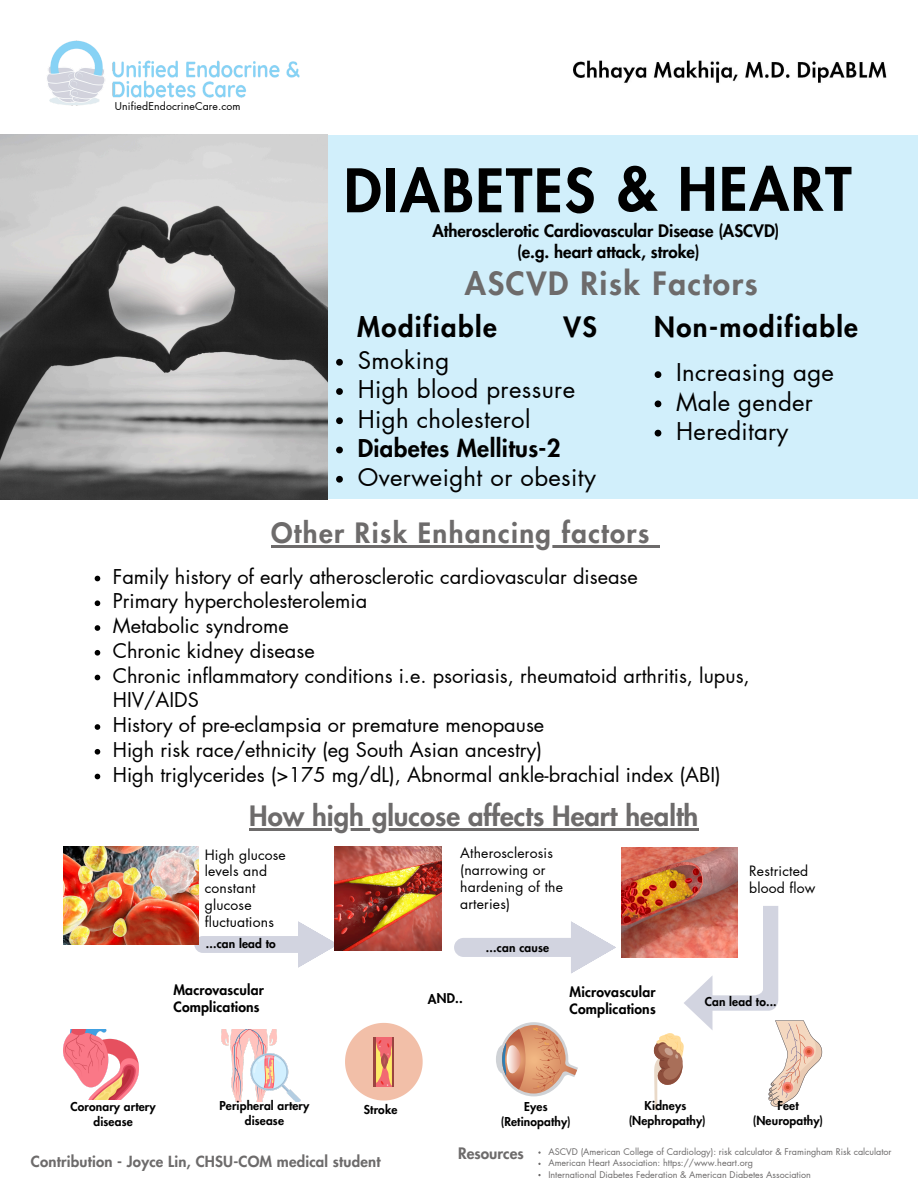
<style>
.page{position:relative;width:918px;height:1188px;background:#fff}
.page>*{position:absolute;margin:0;border:0;box-sizing:border-box;transform-origin:0 0}
.t1{font:800 58.35px "Futura LT Pro";letter-spacing:.03em;color:#000}
.t2{font:800 31.35px "Futura LT Pro";letter-spacing:.05em;color:#6d6b6b}
.t3{font:800 27.45px "Futura LT Pro";color:#6d6b6b}
.t4{font:800 27.45px "Futura LT Pro";letter-spacing:.05em;color:#000}
.t5{font:800 27.45px "Futura LT Pro";letter-spacing:.05em;color:#6d6b6b}
.t6{font:24px "Futura LT Pro";letter-spacing:.015em;color:#000}
.t7{font:800 24px "Futura LT Pro";letter-spacing:.015em;color:#000}
.t8{font:19.95px/24.8px "Futura LT Pro";color:#000}
.t9{font:800 16.8px/20.2px "Futura LT Pro";color:#000;text-align:center}
.t10{font:800 15.45px "Futura LT Pro";color:#6d6b6b}
.t11{font:800 15px "Futura LT Pro";letter-spacing:.015em;color:#6d6b6b}
.t12{font:13.95px/16.8px "Futura LT Pro";letter-spacing:.015em;color:#000}
.t13{font:800 13.95px "Futura LT Pro";letter-spacing:.015em;color:#000}
.t14{font:800 12.9px "Futura LT Pro";color:#000}
.t15{font:800 12px "Futura LT Pro";letter-spacing:.015em;color:#000}
.t16{font:10.5px "Futura LT Pro";letter-spacing:.015em;color:#000}
.t17{font:9px "Futura LT Pro";color:#6d6b6b}
</style>
<div class="page">
<div style="left:194px;top:936px;width:113px;height:17px;background:#d2d4e0;border-radius:8px"></div>
<svg style="left:298px;top:921px;width:36px;height:47px"></svg>
<div style="left:454px;top:938px;width:127px;height:19px;background:#d2d4e0;border-radius:10px"></div>
<svg style="left:571px;top:921px;width:45px;height:52px"></svg>
<img style="left:334px;top:846px;width:107px;height:105px">
<img style="left:622px;top:847px;width:116px;height:110px">
<img style="left:63px;top:846px;width:135px;height:98px">
<img style="left:63px;top:1029px;width:75px;height:71px">
<img style="left:222px;top:1029px;width:78px;height:72px">
<svg style="left:345px;top:1023px;width:78px;height:78px"></svg>
<svg style="left:496px;top:1022px;width:82px;height:74px"></svg>
<svg style="left:653px;top:906px;width:169px;height:205px"></svg>
<img style="left:47px;top:40px;width:253px;height:66px">
<div style="left:0;top:136px;width:918px;height:363px;background:#d1effb"></div>
<img style="left:0;top:135px;width:327px;height:364px">
<svg style="left:95px;top:576px;width:5px;height:5px"></svg>
<svg style="left:95px;top:600px;width:5px;height:6px"></svg>
<svg style="left:95px;top:625px;width:5px;height:6px"></svg>
<svg style="left:95px;top:650px;width:5px;height:6px"></svg>
<svg style="left:95px;top:675px;width:5px;height:5px"></svg>
<svg style="left:95px;top:724px;width:5px;height:6px"></svg>
<svg style="left:95px;top:749px;width:5px;height:6px"></svg>
<svg style="left:95px;top:774px;width:5px;height:5px"></svg>
<svg style="left:655px;top:371px;width:6px;height:7px"></svg>
<svg style="left:655px;top:401px;width:6px;height:6px"></svg>
<svg style="left:655px;top:430px;width:6px;height:7px"></svg>
<svg style="left:336px;top:359px;width:7px;height:7px"></svg>
<svg style="left:336px;top:388px;width:7px;height:7px"></svg>
<svg style="left:336px;top:417px;width:7px;height:7px"></svg>
<svg style="left:336px;top:447px;width:7px;height:6px"></svg>
<svg style="left:336px;top:476px;width:7px;height:7px"></svg>
<hr style="left:271px;top:545px;width:380px;height:3px;background:#6d6b6b">
<svg style="left:651px;top:545px;width:9px;height:3px"></svg>
<hr style="left:249px;top:829px;width:449px;height:2px;background:#6d6b6b">
<img style="left:573px;top:60px;width:314px;height:23px">
<p class="t16" style="left:115px;top:102px;width:127px">UnifiedEndocrineCare.com</p>
<h2 class="t1" style="left:344px;top:164px;width:509px">DIABETES &amp; HEART</h2>
<p class="t9" style="left:432px;top:222px;width:349px">Atherosclerotic Cardiovascular Disease (ASCVD) (e.g. heart attack, stroke)</p>
<p class="t2" style="left:465px;top:270px;width:294px">ASCVD Risk Factors</p>
<p class="t4" style="left:357px;top:314px;width:141px">Modifiable</p>
<p class="t4" style="left:563px;top:314px;width:35px">VS</p>
<p class="t4" style="left:654px;top:314px;width:205px">Non-modifiable</p>
<h3 class="t6" style="left:358px;top:349px;width:93px">Smoking</h3>
<p class="t6" style="left:358px;top:378px;width:219px">High blood pressure</p>
<p class="t6" style="left:358px;top:408px;width:174px">High cholesterol</p>
<p class="t7" style="left:358px;top:437px;width:205px">Diabetes Mellitus-2</p>
<p class="t6" style="left:358px;top:466px;width:240px">Overweight or obesity</p>
<p class="t5" style="left:271px;top:520px;width:380px">Other Risk Enhancing factors</p>
<p class="t6" style="left:676px;top:362px;width:159px">Increasing age</p>
<p class="t6" style="left:676px;top:391px;width:138px">Male gender</p>
<p class="t6" style="left:676px;top:420px;width:114px">Hereditary</p>
<h3 class="t8" style="left:113px;top:565px;width:527px">Family history of early atherosclerotic cardiovascular disease</h3>
<p class="t8" style="left:113px;top:589px;width:256px">Primary hypercholesterolemia</p>
<p class="t8" style="left:113px;top:614px;width:178px">Metabolic syndrome</p>
<p class="t8" style="left:113px;top:639px;width:203px">Chronic kidney disease</p>
<p class="t8" style="left:113px;top:664px;width:638px">Chronic inflammatory conditions i.e. psoriasis, rheumatoid arthritis, lupus,<br>HIV/AIDS</p>
<p class="t8" style="left:113px;top:713px;width:433px">History of pre-eclampsia or premature menopause</p>
<p class="t8" style="left:113px;top:738px;width:431px">High risk race/ethnicity (eg South Asian ancestry)</p>
<p class="t8" style="left:113px;top:763px;width:610px">High triglycerides (&gt;175 mg/dL), Abnormal ankle-brachial index (ABI)</p>
<p class="t3" style="left:249px;top:804px;width:451px">How high glucose affects Heart health</p>
<p class="t12" style="left:205px;top:847px;width:83px">High glucose</p>
<p class="t12" style="left:205px;top:864px;width:64px">levels and</p>
<p class="t12" style="left:205px;top:880px;width:52px">constant</p>
<p class="t12" style="left:205px;top:897px;width:48px">glucose</p>
<p class="t12" style="left:205px;top:914px;width:71px">fluctuations</p>
<p class="t15" style="left:206px;top:938px;width:71px">...can lead to</p>
<p class="t12" style="left:460px;top:845px;width:94px">Atherosclerosis</p>
<h3 class="t12" style="left:460px;top:862px;width:104px">(narrowing or hardening of the arteries)</h3>
<p class="t15" style="left:486px;top:942px;width:65px">...can cause</p>
<p class="t12" style="left:749px;top:863px;width:60px">Restricted</p>
<p class="t12" style="left:749px;top:880px;width:68px">blood flow</p>
<p class="t13" style="left:173px;top:984px;width:92px">Macrovascular</p>
<p class="t13" style="left:173px;top:1001px;width:88px">Complications</p>
<p class="t14" style="left:428px;top:993px;width:37px;rotate:-1deg">AND..</p>
<p class="t13" style="left:570px;top:985px;width:88px">Microvascular</p>
<p class="t13" style="left:570px;top:1002px;width:88px">Complications</p>
<p class="t15" style="left:705px;top:996px;width:73px">Can lead to...</p>
<p class="t15" style="left:70px;top:1101px;width:87px">Coronary artery</p>
<p class="t15" style="left:93px;top:1116px;width:41px">disease</p>
<p class="t15" style="left:219px;top:1100px;width:92px">Peripheral artery</p>
<p class="t15" style="left:245px;top:1115px;width:41px">disease</p>
<p class="t15" style="left:364px;top:1104px;width:35px">Stroke</p>
<p class="t15" style="left:524px;top:1101px;width:25px">Eyes</p>
<p class="t15" style="left:501px;top:1116px;width:71px">(Retinopathy)</p>
<p class="t15" style="left:645px;top:1100px;width:43px">Kidneys</p>
<p class="t15" style="left:629px;top:1115px;width:79px">(Nephropathy)</p>
<p class="t15" style="left:777px;top:1100px;width:23px">Feet</p>
<p class="t15" style="left:753px;top:1115px;width:72px">(Neuropathy)</p>
<p class="t11" style="left:31px;top:1155px;width:351px">Contribution - Joyce Lin, CHSU-COM medical student</p>
<p class="t10" style="left:458px;top:1146px;width:67px">Resources</p>
<p class="t17" style="left:548px;top:1148px;width:345px">ASCVD (American College of Cardiology): risk calculator &amp; Framingham Risk calculator</p>
<p class="t17" style="left:548px;top:1159px;width:206px">American Heart Association: https://www.heart.org</p>
<p class="t17" style="left:548px;top:1170px;width:264px">International Diabetes Federation &amp; American Diabetes Association</p>
</div>
